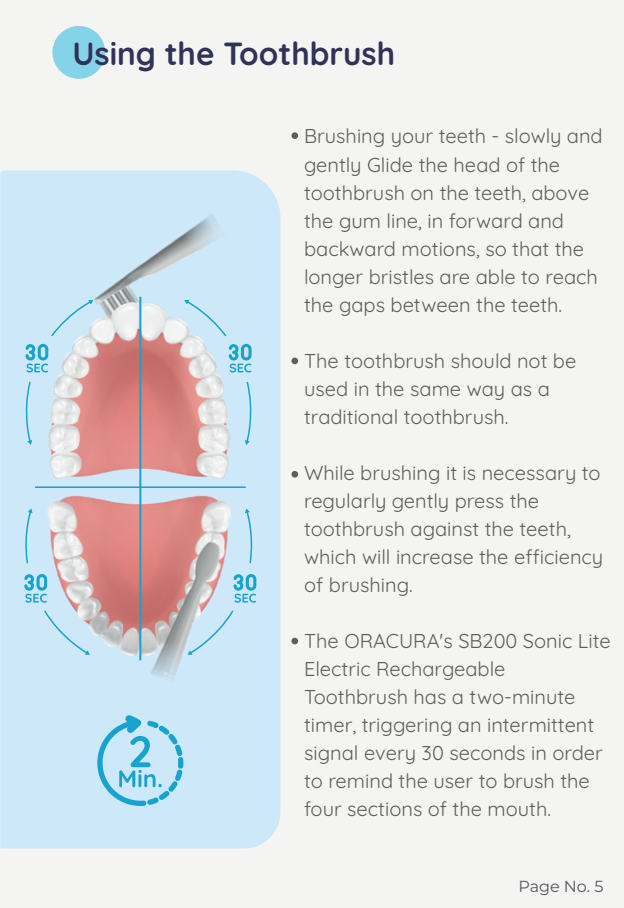
<style>
.page{position:relative;width:624px;height:908px;background:#fff}
.page>*{position:absolute;margin:0;border:0;box-sizing:border-box;transform-origin:0 0}
.t1{font:700 32px "Quicksand";color:#313257}
.t2{font:20px/28px "Quicksand";color:#605d5d}
.t3{font:100 16px "Montserrat";color:#57585d}
</style>
<div class="page">
<div style="left:0;top:0;width:624px;height:907px;background:#f4f4f3"></div>
<div style="left:0;top:170px;width:280px;height:678px;background:#cde8f8"></div>
<div style="left:52px;top:26px;width:53px;height:53px;background:#85d3e9;border-radius:50%"></div>
<div style="left:291px;top:132px;width:7px;height:7px;background:#605d5d;border-radius:50%"></div>
<div style="left:291px;top:357px;width:7px;height:7px;background:#605d5d;border-radius:50%"></div>
<svg style="left:291px;top:470px;width:7px;height:7px"></svg>
<div style="left:291px;top:637px;width:7px;height:7px;background:#605d5d;border-radius:50%"></div>
<svg style="left:97px;top:714px;width:86px;height:91px;background:#a0d7ee"></svg>
<img style="left:82px;top:204px;width:150px;height:118px">
<img style="left:48px;top:302px;width:183px;height:352px">
<img style="left:145px;top:535px;width:87px;height:150px">
<hr style="left:139px;top:296px;width:2px;height:364px;background:#16a3cf">
<hr style="left:35px;top:486px;width:211px;height:1px;background:#16a3cf">
<svg style="left:233px;top:573px;width:23px;height:29px"></svg>
<svg style="left:24px;top:573px;width:23px;height:29px"></svg>
<svg style="left:188px;top:610px;width:45px;height:44px;background:#c4e2f2"></svg>
<svg style="left:245px;top:508px;width:8px;height:55px"></svg>
<svg style="left:228px;top:343px;width:23px;height:29px"></svg>
<svg style="left:245px;top:381px;width:6px;height:63px"></svg>
<svg style="left:184px;top:300px;width:42px;height:36px;background:#c3e3f4"></svg>
<svg style="left:44px;top:610px;width:46px;height:44px;background:#c5e3f3"></svg>
<svg style="left:25px;top:508px;width:8px;height:55px"></svg>
<svg style="left:25px;top:343px;width:23px;height:29px"></svg>
<svg style="left:26px;top:381px;width:6px;height:63px"></svg>
<svg style="left:51px;top:300px;width:42px;height:36px;background:#c3e3f4"></svg>
<h1 class="t1" style="left:72px;top:29px;width:324px">Using the Toothbrush</h1>
<p class="t2" style="left:304px;top:120px;width:300px">Brushing your teeth - slowly and gently Glide the head of the toothbrush on the teeth, above the gum line, in forward and backward motions, so that the longer bristles are able to reach the gaps between the teeth.</p>
<p class="t2" style="left:304px;top:344px;width:274px">The toothbrush should not be used in the same way as a traditional toothbrush.</p>
<p class="t2" style="left:304px;top:456px;width:301px">While brushing it is necessary to regularly gently press the toothbrush against the teeth, which will increase the efficiency of brushing.</p>
<p class="t2" style="left:304px;top:624px;width:308px">The ORACURA's SB200 Sonic Lite<br>Electric Rechargeable<br>Toothbrush has a two-minute timer, triggering an intermittent signal every 30 seconds in order to remind the user to brush the four sections of the mouth.</p>
<p class="t3" style="left:518px;top:874px;width:86px">Page No. 5</p>
</div>
